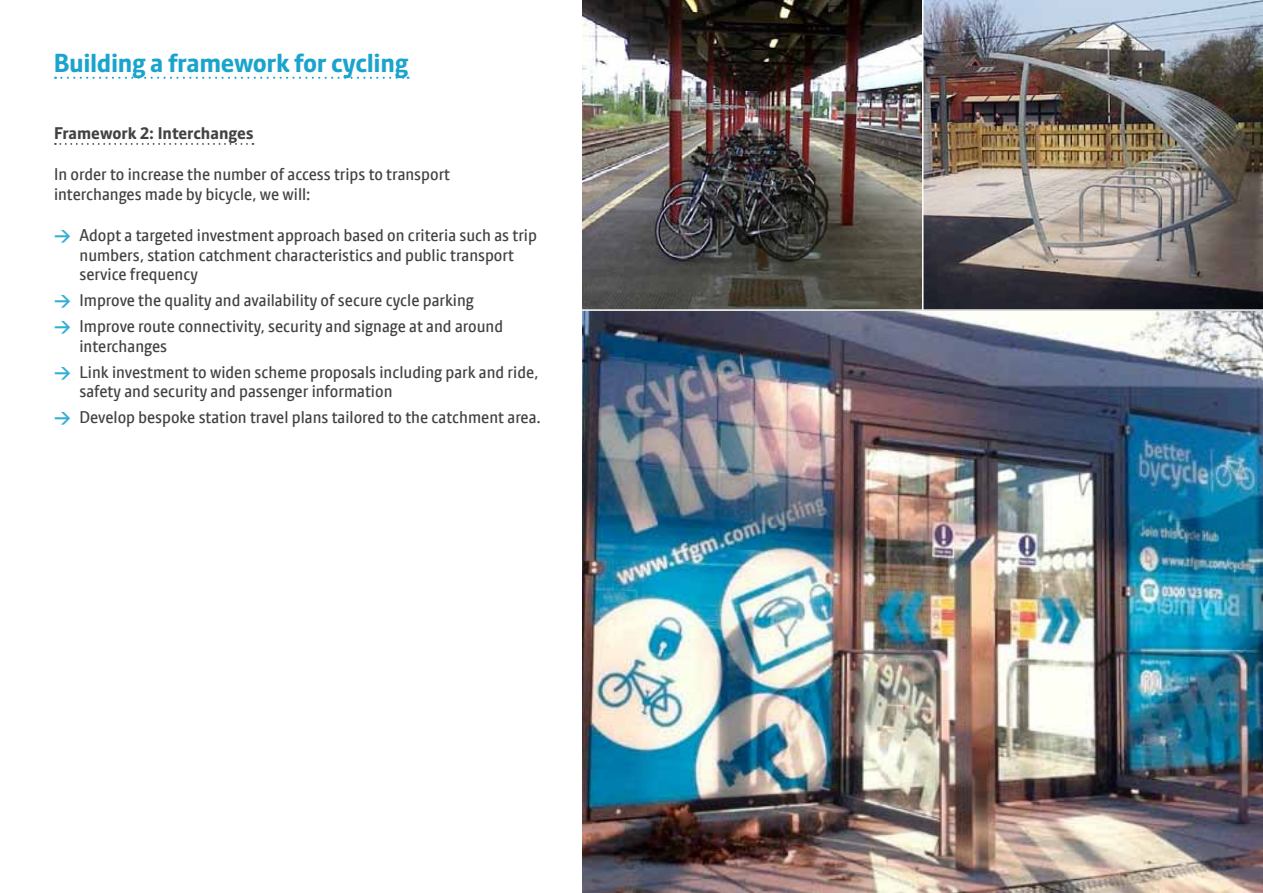
<style>
.page{position:relative;width:1263px;height:893px;background:#fff}
.page>*{position:absolute;margin:0;border:0;box-sizing:border-box;transform-origin:0 0}
.t1{font:700 25.5px "Pantograph Sans";letter-spacing:-.015em;color:#1aa4cd}
.t2{font:16.5px/19.8px "Pantograph Sans";color:#424242}
.t3{font:700 16.5px "Pantograph Sans";color:#424242}
.s1{font-family:"DIN";font-weight:700;color:#33afd3}
</style>
<div class="page">
<img style="left:582px;top:311px;width:681px;height:581px">
<svg style="left:55px;top:77px;width:354px;height:2px"></svg>
<svg style="left:55px;top:143px;width:198px;height:2px"></svg>
<img style="left:582px;top:0;width:681px;height:309px">
<hr style="left:922px;top:0;width:1px;height:310px;background:#fff">
<h1 class="t1" style="left:54px;top:47px;width:356px">Building a framework for cycling</h1>
<p class="t3" style="left:54px;top:123px;width:201px">Framework 2: Interchanges</p>
<p class="t2" style="left:54px;top:164px;width:398px">In order to increase the number of access trips to transport interchanges made by bicycle, we will:</p>
<p class="t2" style="left:79px;top:225px;width:459px;text-indent:-25px"><span class="s1">&gt;</span> Adopt a targeted investment approach based on criteria such as trip numbers, station catchment characteristics and public transport service frequency</p>
<p class="t2" style="left:54px;top:287px;width:451px;line-height:25.8px"><span class="s1">&gt;</span> Improve the quality and availability of secure cycle parking<br><span class="s1">&gt;</span> Improve route connectivity, security and signage at and around</p>
<p class="t2" style="left:54px;top:333px;width:486px;line-height:25.8px;text-indent:25px">interchanges<br><span class="s1">&gt;</span> Link investment to widen scheme proposals including park and ride,</p>
<p class="t2" style="left:54px;top:379px;width:488px;line-height:25.8px;text-indent:25px">safety and security and passenger information<br><span class="s1">&gt;</span> Develop bespoke station travel plans tailored to the catchment area.</p>
</div>
